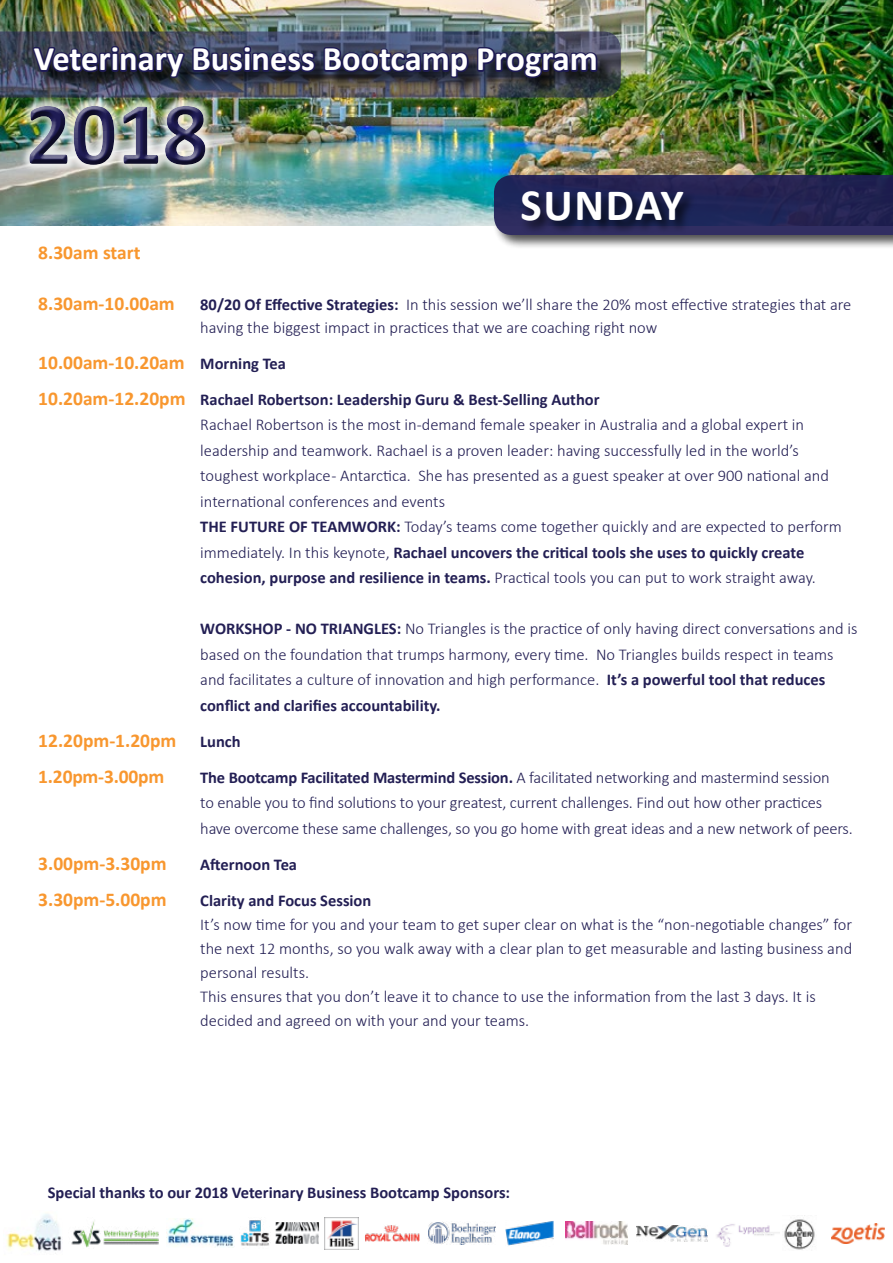
<style>
.page{position:relative;width:893px;height:1263px;background:#fff}
.page>*{position:absolute;margin:0;border:0;box-sizing:border-box;transform-origin:0 0}
.t1{font:700 90px "Calibri";color:#1f1c54}
.t2{font:700 45px "Calibri";letter-spacing:.04em;color:#fff}
.t3{font:700 34.5px "Calibri";color:#fff}
.t4{font:700 19.5px/36px "Calibri";color:#f8972f}
.t5{font:300 16.5px/25.5px "Calibri";color:#231f54}
.t6{font:700 16.5px "Calibri";color:#231f54}
.s1{font-weight:700}
.s2{font-size:16.5px;color:#231f54}
.s3{font-weight:700;font-size:19.5px;color:#f8972f}
</style>
<div class="page">
<img style="left:0;top:0;width:893px;height:225px">
<div style="left:492px;top:172px;width:401px;height:78px;background:#000;opacity:.75"></div>
<svg style="left:494px;top:175px;width:399px;height:60px;background:#252656"></svg>
<div style="left:519px;top:190px;width:178px;height:44px;background:#000;opacity:.75"></div>
<img style="left:6px;top:1214px;width:56px;height:37px">
<img style="left:71px;top:1220px;width:88px;height:28px">
<img style="left:428px;top:1222px;width:67px;height:22px">
<img style="left:637px;top:1225px;width:71px;height:16px">
<img style="left:167px;top:1218px;width:67px;height:29px">
<img style="left:364px;top:1225px;width:56px;height:16px">
<img style="left:505px;top:1221px;width:49px;height:25px">
<img style="left:275px;top:1222px;width:44px;height:22px">
<img style="left:240px;top:1220px;width:30px;height:26px">
<img style="left:784px;top:1215px;width:31px;height:35px">
<img style="left:566px;top:1222px;width:62px;height:22px">
<img style="left:832px;top:1223px;width:52px;height:20px">
<img style="left:716px;top:1224px;width:63px;height:23px">
<img style="left:325px;top:1217px;width:33px;height:32px">
<img style="left:0;top:30px;width:621px;height:68px">
<div style="left:20px;top:96px;width:195px;height:78px;background:#fff;opacity:.75"></div>
<div style="left:24px;top:100px;width:187px;height:65px;background:#fff;opacity:.75"></div>
<div style="left:24px;top:104px;width:187px;height:66px;background:#000;opacity:.75"></div>
<h3 class="t3" style="left:34px;top:37px;width:566px">Veterinary Business Bootcamp Program</h3>
<h1 class="t1" style="left:26px;top:78px;width:184px">2018</h1>
<h2 class="t2" style="left:520px;top:177px;width:165px">SUNDAY</h2>
<p class="t4" style="left:38px;top:234px;width:104px">8.30am start</p>
<p class="t4" style="left:38px;top:285px;width:138px">8.30am-10.00am</p>
<p class="t5" style="left:200px;top:293px;width:653px;line-height:22.5px"><span class="s1">80/20 Of Effective Strategies:</span> In this session we’ll share the 20% most effective strategies that are having the biggest impact in practices that we are coaching right now</p>
<p class="t4" style="left:38px;top:343px;width:249px">10.00am-10.20am <span class="s2">Morning Tea</span></p>
<p class="t5" style="left:200px;top:386px;width:643px;text-indent:-162px"><span class="s3">10.20am-12.20pm</span> <span class="s1">Rachael Robertson: Leadership Guru &amp; Best-Selling Author<br></span>Rachael Robertson is the most in-demand female speaker in Australia and a global expert in leadership and teamwork. Rachael is a proven leader: having successfully led in the world’s toughest workplace- Antarctica. She has presented as a guest speaker at over 900 national and international conferences and events<br><span class="s1">THE FUTURE OF TEAMWORK:</span> Today’s teams come together quickly and are expected to perform immediately. In this keynote, <span class="s1">Rachael uncovers the critical tools she uses to quickly create cohesion, purpose and resilience in teams.</span> Practical tools you can put to work straight away.</p>
<p class="t5" style="left:200px;top:616px;width:659px"><span class="s1">WORKSHOP - NO TRIANGLES:</span> No Triangles is the practice of only having direct conversations and is based on the foundation that trumps harmony, every time. No Triangles builds respect in teams and facilitates a culture of innovation and high performance. <span class="s1">It’s a powerful tool that reduces conflict and clarifies accountability.</span></p>
<p class="t4" style="left:38px;top:721px;width:204px">12.20pm-1.20pm <span class="s2">Lunch<br></span>1.20pm-3.00pm</p>
<p class="t5" style="left:200px;top:764px;width:654px"><span class="s1">The Bootcamp Facilitated Mastermind Session.</span> A facilitated networking and mastermind session<br>to enable you to find solutions to your greatest, current challenges. Find out how other practices have overcome these same challenges, so you go home with great ideas and a new network of peers.</p>
<p class="t4" style="left:38px;top:844px;width:130px">3.00pm-3.30pm</p>
<p class="t6" style="left:200px;top:854px;width:98px">Afternoon Tea</p>
<p class="t4" style="left:38px;top:880px;width:130px">3.30pm-5.00pm</p>
<p class="t6" style="left:200px;top:890px;width:173px">Clarity and Focus Session</p>
<p class="t5" style="left:200px;top:912px;width:653px;line-height:24px">It’s now time for you and your team to get super clear on what is the “non-negotiable changes” for the next 12 months, so you walk away with a clear plan to get measurable and lasting business and personal results.<br>This ensures that you don’t leave it to chance to use the information from the last 3 days. It is decided and agreed on with your and your teams.</p>
<p class="t6" style="left:48px;top:1182px;width:464px">Special thanks to our 2018 Veterinary Business Bootcamp Sponsors:</p>
</div>
